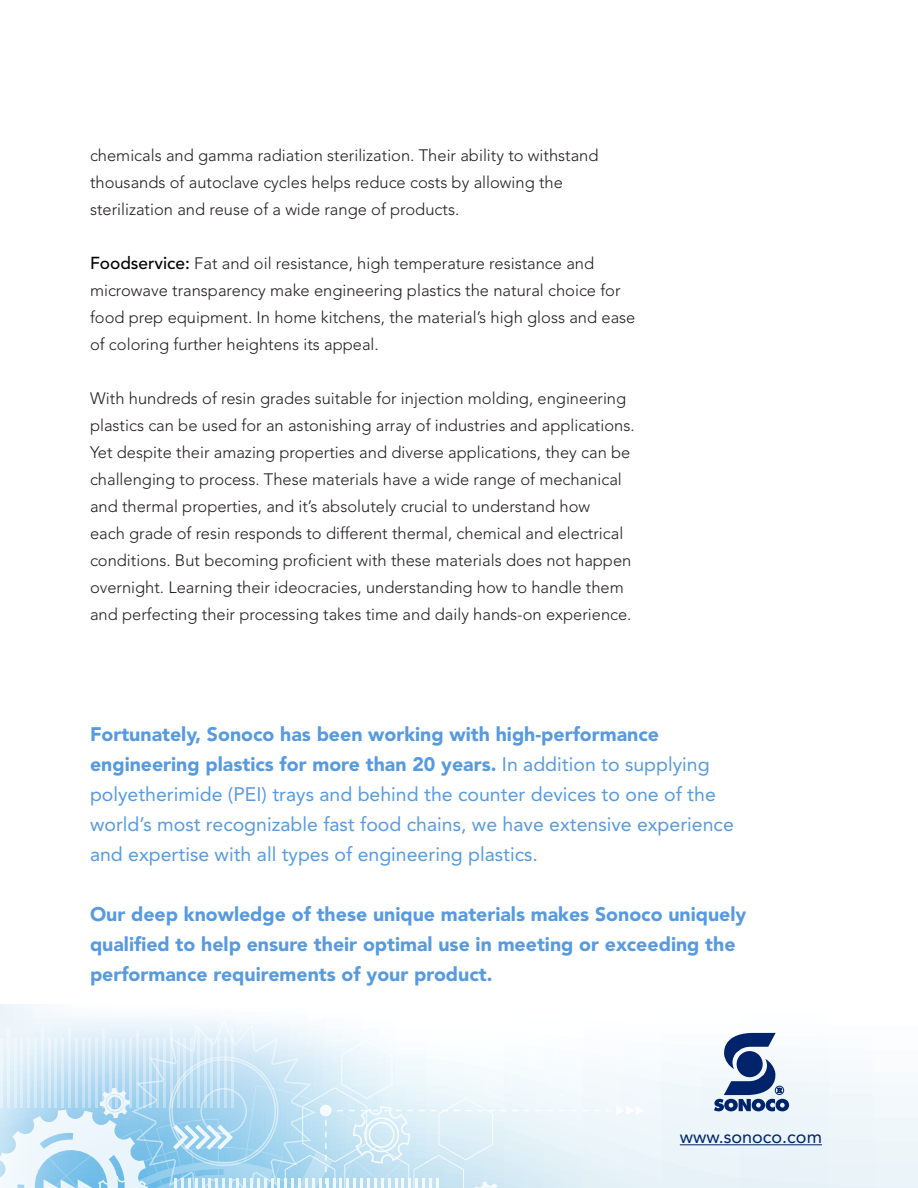
<style>
.page{position:relative;width:918px;height:1188px;background:#fff}
.page>*{position:absolute;margin:0;border:0;box-sizing:border-box;transform-origin:0 0}
.boldout{font:19.5px/30px "Avenir";color:#579adf}
.boldout-2{font:900 19.5px/30px "Avenir";color:#579adf}
.text{font:18px "Avenir";color:#002369}
.text-2{font:300 16.5px/27px "Avenir";color:#231f20}
.s1{font-weight:500;font-size:17.25px;color:#000}
.s2{font-weight:900}
</style>
<div class="page">
<div style="left:0;top:1004px;width:918px;height:184px;background:linear-gradient(to bottom,#feffff,#e6f1f7)"></div>
<svg style="left:0;top:1004px;width:647px;height:184px"></svg>
<svg style="left:714px;top:1033px;width:75px;height:78px"></svg>
<div style="left:737px;top:1051px;width:26px;height:26px;background:#002369;border-radius:50%"></div>
<hr style="left:680px;top:1144px;width:142px;height:1px;background:#002369">
<p class="text-2" style="left:90px;top:142px;width:510px">chemicals and gamma radiation sterilization. Their ability to withstand thousands of autoclave cycles helps reduce costs by allowing the sterilization and reuse of a wide range of products.</p>
<p class="text-2" style="left:90px;top:250px;width:547px"><span class="s1">Foodservice:</span> Fat and oil resistance, high temperature resistance and microwave transparency make engineering plastics the natural choice for food prep equipment. In home kitchens, the material’s high gloss and ease of coloring further heightens its appeal.</p>
<p class="text-2" style="left:90px;top:385px;width:546px">With hundreds of resin grades suitable for injection molding, engineering plastics can be used for an astonishing array of industries and applications.<br>Yet despite their amazing properties and diverse applications, they can be challenging to process. These materials have a wide range of mechanical and thermal properties, and it’s absolutely crucial to understand how<br>each grade of resin responds to different thermal, chemical and electrical conditions. But becoming proficient with these materials does not happen overnight. Learning their ideocracies, understanding how to handle them and perfecting their processing takes time and daily hands-on experience.</p>
<p class="boldout" style="left:90px;top:719px;width:645px"><span class="s2">Fortunately, Sonoco has been working with high-performance engineering plastics for more than 20 years.</span> In addition to supplying polyetherimide (PEI) trays and behind the counter devices to one of the world’s most recognizable fast food chains, we have extensive experience and expertise with all types of engineering plastics.</p>
<p class="boldout-2" style="left:90px;top:899px;width:658px">Our deep knowledge of these unique materials makes Sonoco uniquely qualified to help ensure their optimal use in meeting or exceeding the performance requirements of your product.</p>
<p class="text" style="left:680px;top:1126px;width:144px">www.sonoco.com</p>
</div>
